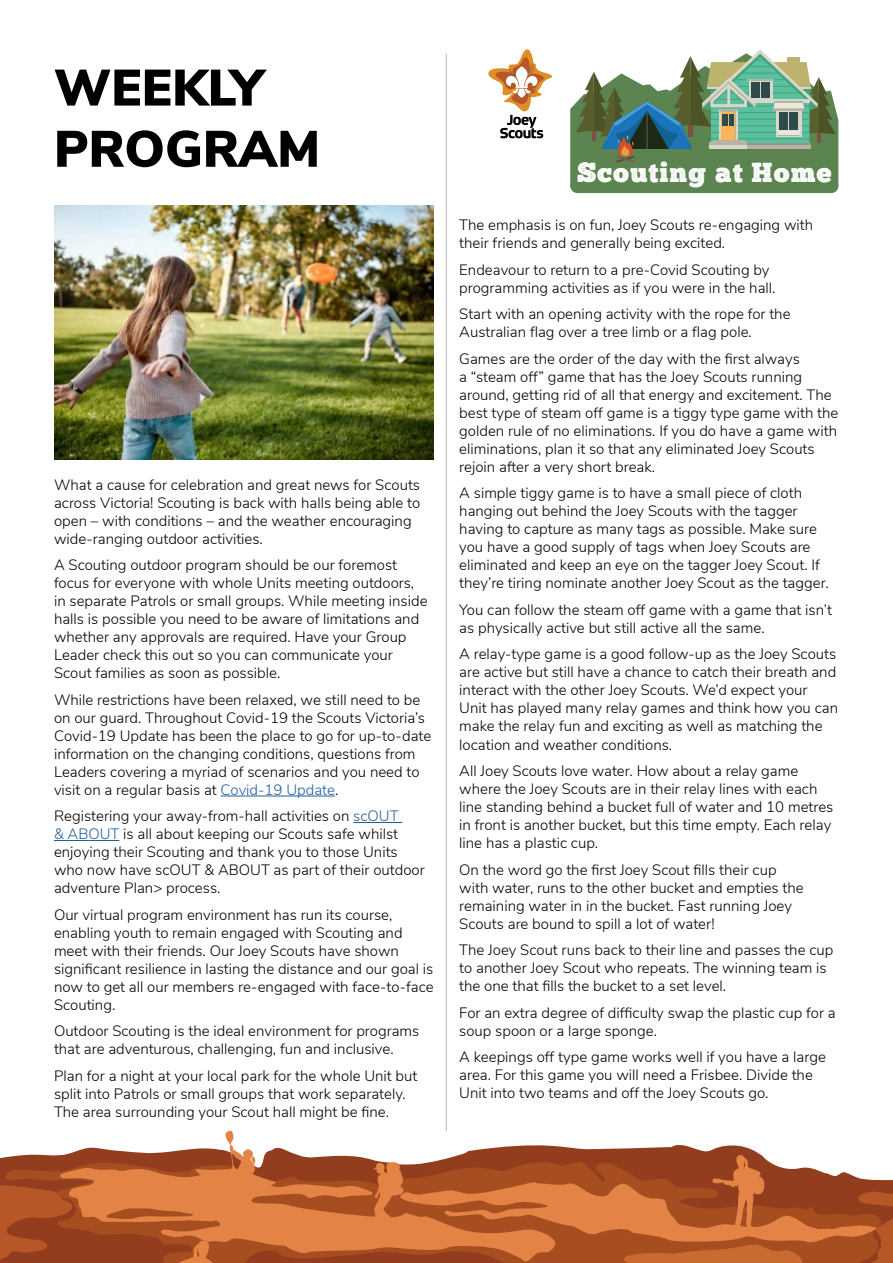
<style>
.page{position:relative;width:893px;height:1263px;background:#fff}
.page>*{position:absolute;margin:0;border:0;box-sizing:border-box;transform-origin:0 0}
.t1{font:900 51px/61.2px "Nunito Sans";color:#000}
.t2{font:27.75px "Chunk Five Print";letter-spacing:.035em;color:#fff}
.t3{font:300 15px/18px "Nunito Sans";color:#000}
.s1{color:#215e9e}
</style>
<div class="page">
<svg style="left:0;top:1145px;width:893px;height:118px"></svg>
<svg style="left:0;top:1160px;width:892px;height:103px;background:#a34c26"></svg>
<svg style="left:59px;top:1166px;width:314px;height:96px;background:#c16533"></svg>
<svg style="left:191px;top:1131px;width:85px;height:63px"></svg>
<svg style="left:373px;top:1155px;width:507px;height:108px;background:#ba6335"></svg>
<svg style="left:171px;top:1240px;width:71px;height:23px;background:#b25828"></svg>
<svg style="left:570px;top:49px;width:268px;height:144px"></svg>
<div style="left:824px;top:179px;width:14px;height:14px;background:#5b8451;border-radius:50%"></div>
<div style="left:570px;top:179px;width:14px;height:14px;background:#5b8451;border-radius:50%"></div>
<svg style="left:488px;top:49px;width:64px;height:89px"></svg>
<hr style="left:221px;top:796px;width:114px;height:1px;background:#215e9e">
<hr style="left:353px;top:822px;width:49px;height:1px;background:#215e9e">
<hr style="left:54px;top:840px;width:65px;height:1px;background:#215e9e">
<hr style="left:446px;top:54px;width:1px;height:1077px;background:#000">
<img style="left:54px;top:206px;width:380px;height:253px">
<h1 class="t1" style="left:54px;top:55px;width:268px">WEEKLY<br>PROGRAM</h1>
<p class="t3" style="left:54px;top:475px;width:368px">What a cause for celebration and great news for Scouts across Victoria! Scouting is back with halls being able to open – with conditions – and the weather encouraging wide-ranging outdoor activities.</p>
<p class="t3" style="left:54px;top:555px;width:375px">A Scouting outdoor program should be our foremost focus for everyone with whole Units meeting outdoors, in separate Patrols or small groups. While meeting inside halls is possible you need to be aware of limitations and whether any approvals are required. Have your Group Leader check this out so you can communicate your Scout families as soon as possible.</p>
<p class="t3" style="left:54px;top:690px;width:379px">While restrictions have been relaxed, we still need to be on our guard. Throughout Covid-19 the Scouts Victoria’s Covid-19 Update has been the place to go for up-to-date information on the changing conditions, questions from Leaders covering a myriad of scenarios and you need to visit on a regular basis at <span class="s1">Covid-19 Update</span>.</p>
<p class="t3" style="left:54px;top:806px;width:372px">Registering your away-from-hall activities on <span class="s1">scOUT<br>&amp; ABOUT</span> is all about keeping our Scouts safe whilst enjoying their Scouting and thank you to those Units who now have scOUT &amp; ABOUT as part of their outdoor adventure Plan&gt; process.</p>
<p class="t3" style="left:54px;top:905px;width:381px">Our virtual program environment has run its course, enabling youth to remain engaged with Scouting and meet with their friends. Our Joey Scouts have shown significant resilience in lasting the distance and our goal is now to get all our members re-engaged with face-to-face Scouting.</p>
<p class="t3" style="left:54px;top:1021px;width:367px">Outdoor Scouting is the ideal environment for programs that are adventurous, challenging, fun and inclusive.</p>
<p class="t3" style="left:54px;top:1066px;width:365px">Plan for a night at your local park for the whole Unit but split into Patrols or small groups that work separately.<br>The area surrounding your Scout hall might be fine.</p>
<h2 class="t2" style="left:577px;top:160px;width:256px">Scouting at Home</h2>
<p class="t3" style="left:459px;top:215px;width:355px">The emphasis is on fun, Joey Scouts re-engaging with their friends and generally being excited.</p>
<p class="t3" style="left:459px;top:260px;width:318px">Endeavour to return to a pre-Covid Scouting by programming activities as if you were in the hall.</p>
<p class="t3" style="left:459px;top:304px;width:333px">Start with an opening activity with the rope for the<br>Australian flag over a tree limb or a flag pole.</p>
<p class="t3" style="left:459px;top:349px;width:381px">Games are the order of the day with the first always<br>a “steam off” game that has the Joey Scouts running around, getting rid of all that energy and excitement. The best type of steam off game is a tiggy type game with the golden rule of no eliminations. If you do have a game with eliminations, plan it so that any eliminated Joey Scouts rejoin after a very short break.</p>
<p class="t3" style="left:459px;top:483px;width:371px">A simple tiggy game is to have a small piece of cloth hanging out behind the Joey Scouts with the tagger having to capture as many tags as possible. Make sure you have a good supply of tags when Joey Scouts are eliminated and keep an eye on the tagger Joey Scout. If they’re tiring nominate another Joey Scout as the tagger.</p>
<p class="t3" style="left:459px;top:600px;width:374px">You can follow the steam off game with a game that isn’t as physically active but still active all the same.</p>
<p class="t3" style="left:459px;top:644px;width:380px">A relay-type game is a good follow-up as the Joey Scouts are active but still have a chance to catch their breath and interact with the other Joey Scouts. We’d expect your Unit has played many relay games and think how you can make the relay fun and exciting as well as matching the location and weather conditions.</p>
<p class="t3" style="left:459px;top:761px;width:376px">All Joey Scouts love water. How about a relay game where the Joey Scouts are in their relay lines with each line standing behind a bucket full of water and 10 metres in front is another bucket, but this time empty. Each relay line has a plastic cup.</p>
<p class="t3" style="left:459px;top:859px;width:346px">On the word go the first Joey Scout fills their cup with water, runs to the other bucket and empties the remaining water in in the bucket. Fast running Joey Scouts are bound to spill a lot of water!</p>
<p class="t3" style="left:459px;top:940px;width:376px">The Joey Scout runs back to their line and passes the cup to another Joey Scout who repeats. The winning team is the one that fills the bucket to a set level.</p>
<p class="t3" style="left:459px;top:1002px;width:378px">For an extra degree of difficulty swap the plastic cup for a soup spoon or a large sponge.</p>
<p class="t3" style="left:459px;top:1047px;width:368px">A keepings off type game works well if you have a large area. For this game you will need a Frisbee. Divide the<br>Unit into two teams and off the Joey Scouts go.</p>
</div>
